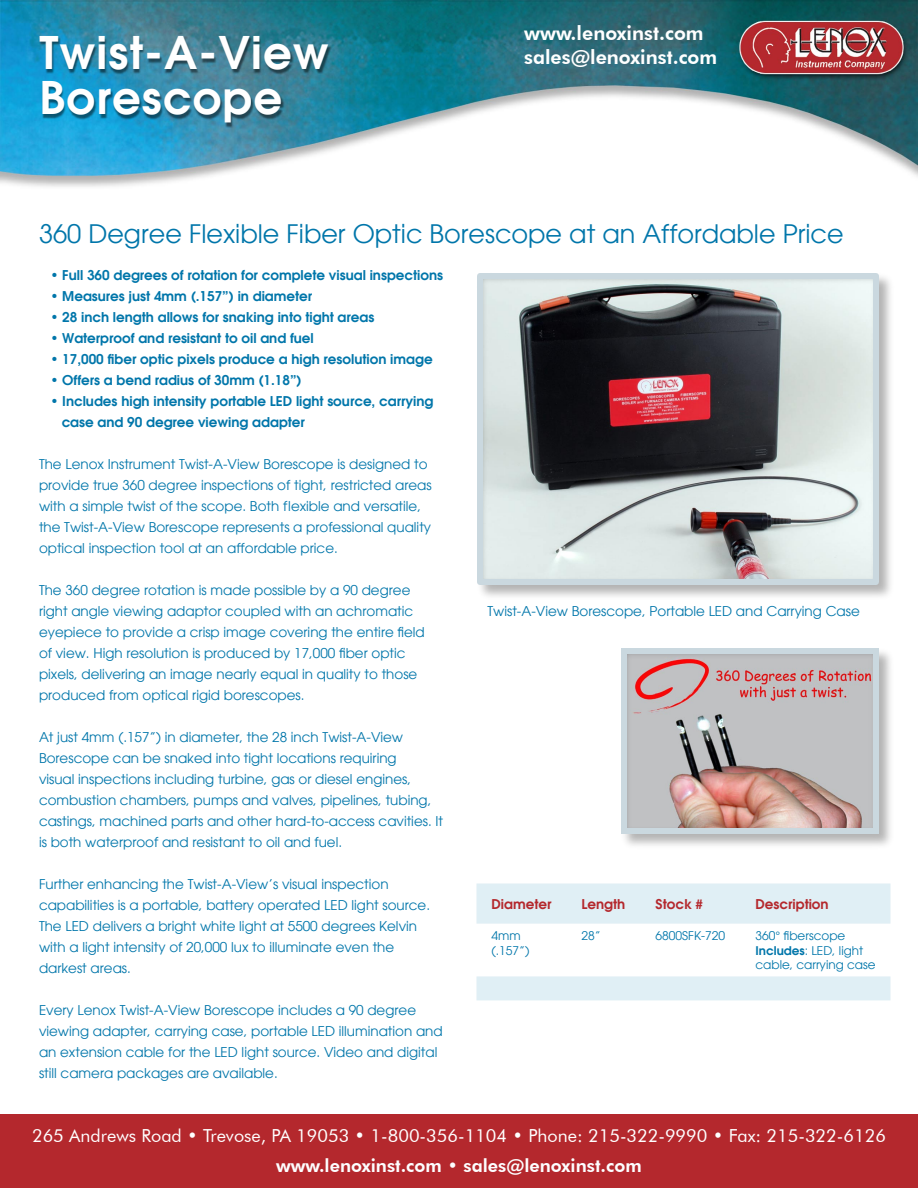
<style>
.page{position:relative;width:918px;height:1188px;background:#fff}
.page>*{position:absolute;margin:0;border:0;box-sizing:border-box;transform-origin:0 0}
.t1{font:600 45px "Avant Garde";letter-spacing:.025em;color:#fff}
.t2{font:25.5px "Avant Garde";color:#0076aa}
.t3{font:800 19.5px "Futura BT";color:#fff}
.t4{font:18px "Futura BT";color:#fff}
.t5{font:800 18px "Futura BT";color:#fdfeff}
.t6{font:13.5px/21px "Avant Garde";color:#0076aa}
.t7{font:600 13.5px "Avant Garde";color:#0076aa}
.t8{font:600 13.5px "Avant Garde";color:#b4282d}
.t9{font:12px/14.4px "Avant Garde";color:#0076aa}
.s1{font-weight:600}
</style>
<div class="page">
<img style="left:0;top:0;width:918px;height:187px">
<div style="left:38px;top:37px;width:295px;height:91px;background:#000;opacity:.5"></div>
<div style="left:0;top:1114px;width:918px;height:74px;background:#b4282d"></div>
<div style="left:475px;top:271px;width:421px;height:331px;background:#000;opacity:.3"></div>
<img style="left:484px;top:280px;width:388px;height:298px">
<div style="left:477px;top:273px;width:402px;height:312px;border:6px solid #cad8df"></div>
<div style="left:619px;top:646px;width:277px;height:205px;background:#000;opacity:.3"></div>
<img style="left:628px;top:655px;width:244px;height:172px">
<div style="left:621px;top:648px;width:258px;height:186px;border:6px solid #cad8df"></div>
<svg style="left:476px;top:884px;width:414px;height:116px;fill:#e0eff5"></svg>
<p class="t1" style="left:39px;top:23px;width:291px">Twist-A-View</p>
<p class="t1" style="left:39px;top:68px;width:244px">Borescope</p>
<p class="t3" style="left:524px;top:22px;width:181px">www.lenoxinst.com</p>
<p class="t3" style="left:524px;top:45px;width:195px">sales@lenoxinst.com</p>
<p class="t2" style="left:39px;top:218px;width:806px">360 Degree Flexible Fiber Optic Borescope at an Affordable Price</p>
<p class="t7" style="left:50px;top:266px;width:394px">• Full 360 degrees of rotation for complete visual inspections</p>
<p class="t7" style="left:50px;top:287px;width:263px">• Measures just 4mm (.157”) in diameter</p>
<p class="t7" style="left:50px;top:308px;width:325px">• 28 inch length allows for snaking into tight areas</p>
<p class="t7" style="left:50px;top:329px;width:265px">• Waterproof and resistant to oil and fuel</p>
<p class="t7" style="left:50px;top:350px;width:384px">• 17,000 fiber optic pixels produce a high resolution image</p>
<p class="t7" style="left:50px;top:371px;width:253px">• Offers a bend radius of 30mm (1.18”)</p>
<p class="t7" style="left:50px;top:392px;width:385px">• Includes high intensity portable LED light source, carrying</p>
<p class="t7" style="left:62px;top:413px;width:245px">case and 90 degree viewing adapter</p>
<p class="t6" style="left:39px;top:454px;width:394px">The Lenox Instrument Twist-A-View Borescope is designed to provide true 360 degree inspections of tight, restricted areas with a simple twist of the scope. Both f lexible and versatile, the Twist-A-View Borescope represents a professional quality optical inspection tool at an affordable price.</p>
<p class="t6" style="left:39px;top:580px;width:387px">The 360 degree rotation is made possible by a 90 degree right angle viewing adaptor coupled with an achromatic eyepiece to provide a crisp image covering the entire field of view. High resolution is produced by 17,000 fiber optic pixels, delivering an image nearly equal in quality to those produced from optical rigid borescopes.</p>
<p class="t6" style="left:39px;top:727px;width:406px">At just 4mm (.157”) in diameter, the 28 inch Twist-A-View Borescope can be snaked into tight locations requiring<br>visual inspections including turbine, gas or diesel engines, combustion chambers, pumps and valves, pipelines, tubing, castings, machined parts and other hard-to-access cavities. It is both waterproof and resistant to oil and fuel.</p>
<p class="t6" style="left:39px;top:874px;width:393px">Further enhancing the Twist-A-View’s visual inspection capabilities is a portable, battery operated LED light source.<br>The LED delivers a bright white light at 5500 degrees Kelvin with a light intensity of 20,000 lux to illuminate even the darkest areas.</p>
<p class="t6" style="left:39px;top:1000px;width:405px">Every Lenox Twist-A-View Borescope includes a 90 degree viewing adapter, carrying case, portable LED illumination and an extension cable for the LED light source. Video and digital still camera packages are available.</p>
<p class="t6" style="left:488px;top:601px;width:374px">Twist-A-View Borescope, Portable LED and Carrying Case</p>
<p class="t8" style="left:491px;top:895px;width:61px">Diameter</p>
<p class="t8" style="left:582px;top:895px;width:45px">Length</p>
<p class="t8" style="left:656px;top:895px;width:49px">Stock #</p>
<p class="t8" style="left:756px;top:895px;width:75px">Description</p>
<p class="t9" style="left:491px;top:929px;width:39px">4mm (.157”)</p>
<p class="t9" style="left:582px;top:929px;width:21px">28”</p>
<p class="t9" style="left:656px;top:929px;width:71px">6800SFK-720</p>
<p class="t9" style="left:756px;top:929px;width:91px">360° fiberscope</p>
<p class="t9" style="left:756px;top:943px;width:121px"><span class="s1">Includes</span>: LED, light cable, carrying case</p>
<p class="t4" style="left:32px;top:1124px;width:855px">265 Andrews Road • Trevose, PA 19053 • 1-800-356-1104 • Phone: 215-322-9990 • Fax: 215-322-6126</p>
<p class="t5" style="left:276px;top:1154px;width:367px">www.lenoxinst.com • sales@lenoxinst.com</p>
</div>
